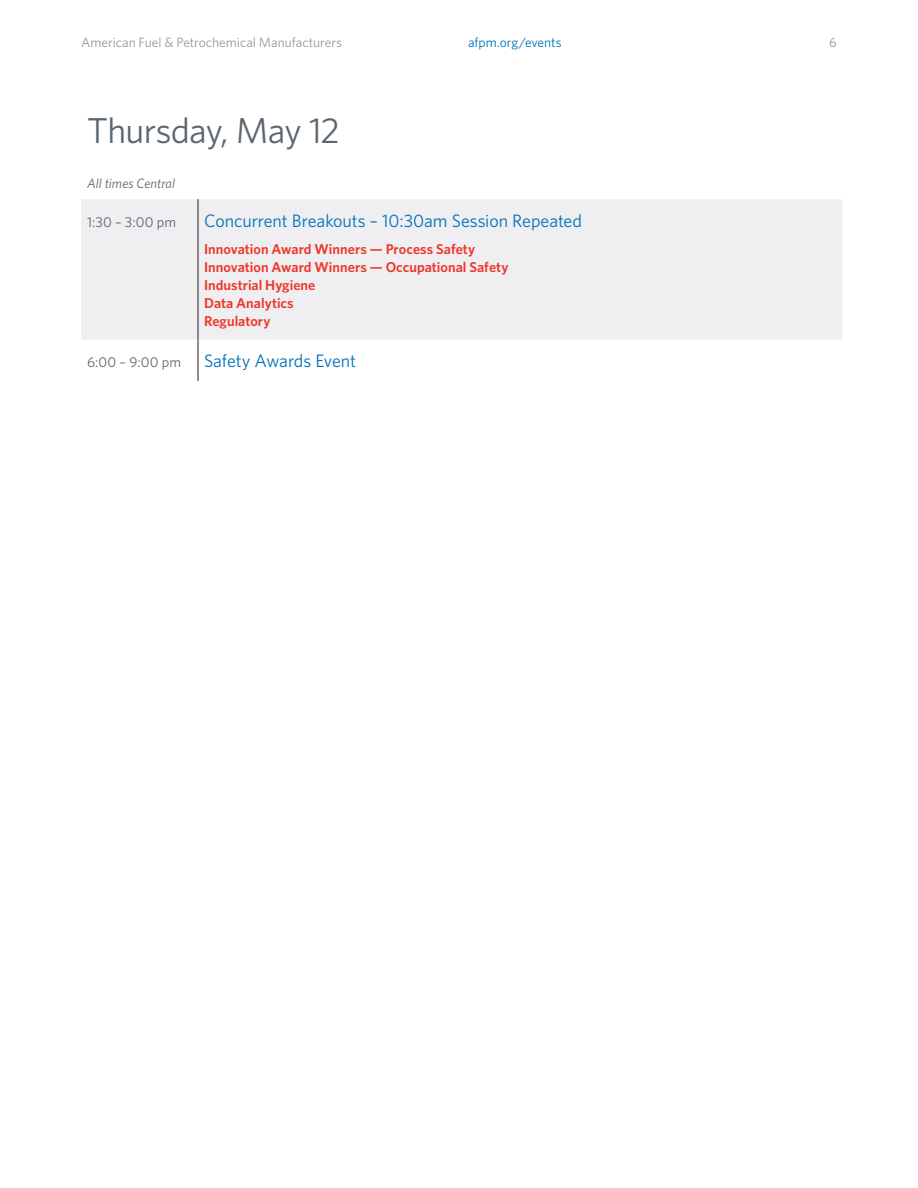
<style>
.page{position:relative;width:918px;height:1188px;background:#fff}
.page>*{position:absolute;margin:0;border:0;box-sizing:border-box;transform-origin:0 0}
.Page_heads{font:36px "Whitney";letter-spacing:-.02em;color:#5a6670}
.Callouts{font:18px "Whitney";letter-spacing:-.005em;color:#0072bc}
.Body_bold{font:600 14.25px "Whitney";letter-spacing:.005em;color:#ee3529}
.t1{font:14.25px "Whitney";letter-spacing:.015em;color:#5a6670}
.t2{font:13.5px "Whitney";color:#92999f}
.t3{font:13.5px "Whitney";color:#0072bc}
.t4{font:italic 13.5px "Whitney";letter-spacing:.005em;color:#5a6670}
</style>
<div class="page">
<div style="left:81px;top:199px;width:761px;height:141px;background:#efeef0"></div>
<hr style="left:198px;top:199px;width:1px;height:141px;background:#231f20">
<hr style="left:198px;top:340px;width:1px;height:41px;background:#231f20">
<p class="t2" style="left:81px;top:33px;width:263px">American Fuel &amp; Petrochemical Manufacturers</p>
<p class="t3" style="left:468px;top:33px;width:95px">afpm.org/events</p>
<p class="t2" style="left:829px;top:33px;width:9px">6</p>
<p class="Page_heads" style="left:87px;top:106px;width:254px">Thursday, May 12</p>
<p class="t4" style="left:87px;top:175px;width:90px">All times Central</p>
<p class="t1" style="left:87px;top:213px;width:91px">1:30 – 3:00 pm</p>
<p class="Callouts" style="left:204px;top:209px;width:380px">Concurrent Breakouts – 10:30am Session Repeated</p>
<p class="Body_bold" style="left:204px;top:240px;width:273px">Innovation Award Winners — Process Safety</p>
<p class="Body_bold" style="left:204px;top:258px;width:306px">Innovation Award Winners — Occupational Safety</p>
<p class="Body_bold" style="left:204px;top:276px;width:113px">Industrial Hygiene</p>
<p class="Body_bold" style="left:204px;top:294px;width:91px">Data Analytics</p>
<p class="Body_bold" style="left:204px;top:312px;width:68px">Regulatory</p>
<p class="t1" style="left:87px;top:353px;width:96px">6:00 – 9:00 pm</p>
<p class="Callouts" style="left:204px;top:349px;width:154px">Safety Awards Event</p>
</div>
